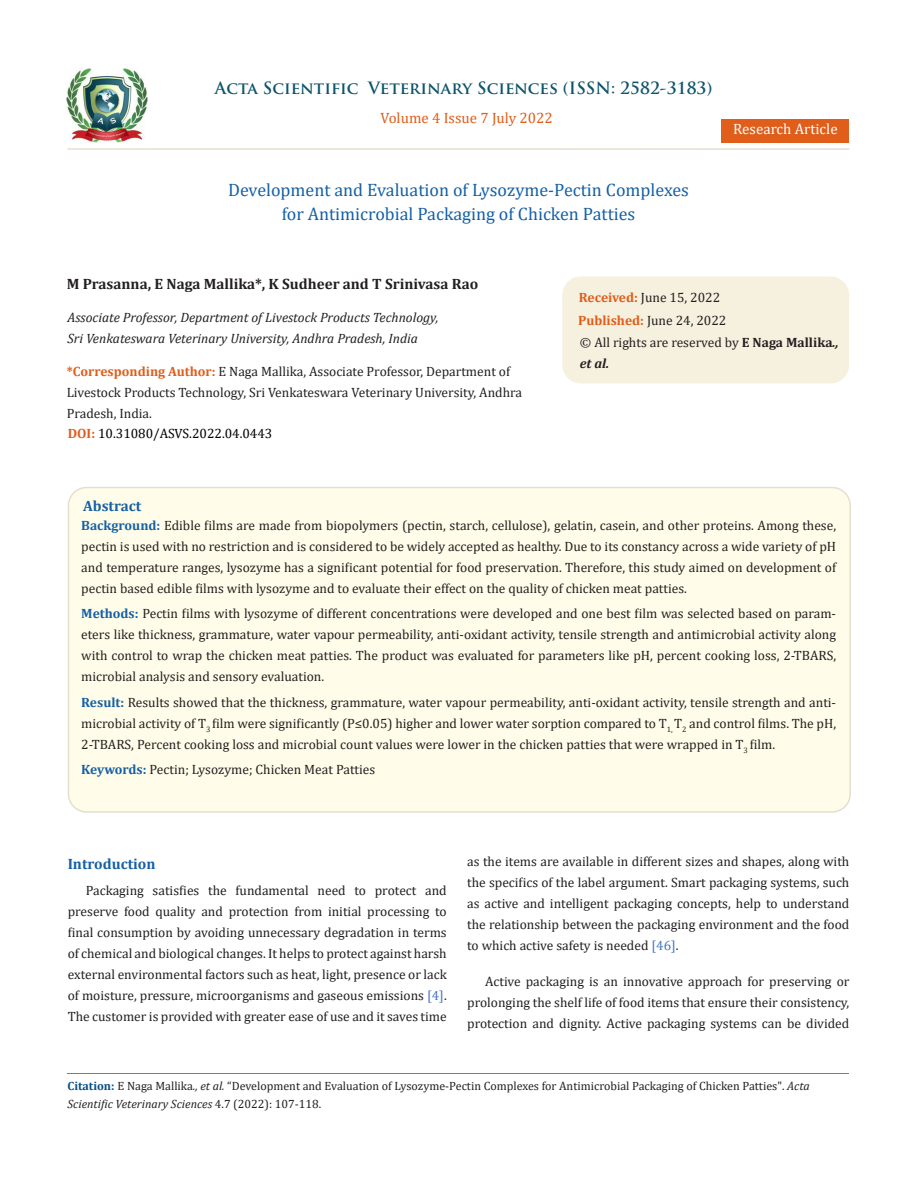
<style>
.page{position:relative;width:917px;height:1188px;background:#fff}
.page>*{position:absolute;margin:0;border:0;box-sizing:border-box;transform-origin:0 0}
.t1{font:18px/24px "Cambria";color:#1560a6;text-align:center}
.t2{font:700 16.5px "Trajan Pro";color:#0e546a}
.t3{font:700 15px "Cambria";color:#231f20}
.t4{font:15px "Cambria";color:#e05d1a}
.t5{font:700 15px "Cambria";color:#1560a6}
.t6{font:15px "Cambria";color:#fff}
.No_Spacing{font:13.5px/21px "Cambria";color:#231f20;text-align:justify}
.t7{font:italic 13.5px/21px "Cambria";color:#231f20}
.t8{font:13.5px "Cambria";color:#000}
.t9{font:12px/18px "Cambria";color:#231f20}
.s1{font-weight:700;color:#e05d1a}
.s2{font-weight:700}
.s3{font-weight:700;font-style:italic}
.s4{font-weight:700;color:#1560a6}
.s5{color:#4472c4}
.s6{font-weight:700;color:#035089}
.s7{font-style:italic}
</style>
<div class="page">
<img style="left:67px;top:68px;width:80px;height:74px">
<div style="left:721px;top:119px;width:128px;height:23px;background:#e05d1a"></div>
<div style="left:563px;top:277px;width:285px;height:106px;background:#f6f0df;border-radius:18px"></div>
<div style="left:562px;top:277px;width:287px;height:106px;border:2px solid #f6f0df;border-radius:18px"></div>
<div style="left:68px;top:488px;width:782px;height:324px;background:#fffde9;border-radius:18px"></div>
<div style="left:68px;top:487px;width:782px;height:326px;border:2px solid #e5dfce;border-radius:18px"></div>
<hr style="left:67px;top:1074px;width:782px;height:1px;background:#e05d1a">
<hr style="left:67px;top:148px;width:782px;height:2px;background:#e5dfce">
<p class="t2" style="left:215px;top:77px;width:499px">Acta Scientific Veterinary Sciences (ISSN: 2582-3183)</p>
<p class="t4" style="left:380px;top:109px;width:174px">Volume 4 Issue 7 July 2022</p>
<p class="t1" style="left:228px;top:178px;width:462px">Development and Evaluation of Lysozyme-Pectin Complexes for Antimicrobial Packaging of Chicken Patties</p>
<p class="t6" style="left:733px;top:120px;width:106px">Research Article</p>
<p class="t3" style="left:67px;top:273px;width:413px">M Prasanna, E Naga Mallika*, K Sudheer and T Srinivasa Rao</p>
<p class="t7" style="left:67px;top:306px;width:372px">Associate Professor, Department of Livestock Products Technology,<br>Sri Venkateswara Veterinary University, Andhra Pradesh, India</p>
<p class="No_Spacing" style="left:67px;top:361px;width:457px;text-align:left"><span class="s1">*Corresponding Author:</span> E Naga Mallika, Associate Professor, Department of<br>Livestock Products Technology, Sri Venkateswara Veterinary University, Andhra<br>Pradesh, India.</p>
<p class="t8" style="left:68px;top:426px;width:206px"><span class="s1">DOI:</span> 10.31080/ASVS.2022.04.0443</p>
<p class="No_Spacing" style="left:579px;top:287px;width:143px"><span class="s1">Received:</span> June 15, 2022</p>
<p class="No_Spacing" style="left:578px;top:310px;width:150px"><span class="s1">Published:</span> June 24, 2022</p>
<p class="No_Spacing" style="left:580px;top:331px;width:260px">© All rights are reserved by <span class="s2">E Naga Mallika</span><span class="s3">., et al.</span></p>
<p class="t5" style="left:83px;top:495px;width:60px">Abstract</p>
<p class="No_Spacing" style="left:81px;top:515px;width:756px"><span class="s4">Background:</span> Edible films are made from biopolymers (pectin, starch, cellulose), gelatin, casein, and other proteins. Among these, pectin is used with no restriction and is considered to be widely accepted as healthy. Due to its constancy across a wide variety of pH and temperature ranges, lysozyme has a significant potential for food preservation. Therefore, this study aimed on development of pectin based edible films with lysozyme and to evaluate their effect on the quality of chicken meat patties.</p>
<p class="No_Spacing" style="left:81px;top:603px;width:756px"><span class="s4">Methods:</span> Pectin films with lysozyme of different concentrations were developed and one best film was selected based on param&shy;eters like thickness, grammature, water vapour permeability, anti-oxidant activity, tensile strength and antimicrobial activity along with control to wrap the chicken meat patties. The product was evaluated for parameters like pH, percent cooking loss, 2-TBARS, microbial analysis and sensory evaluation.</p>
<p class="No_Spacing" style="left:81px;top:692px;width:756px"><span class="s4">Result:</span> Results showed that the thickness, grammature, water vapour permeability, anti-oxidant activity, tensile strength and anti&shy;microbial activity of T<sub>3</sub> film were significantly (P≤0.05) higher and lower water sorption compared to T<sub>1,</sub> T<sub>2</sub> and control films. The pH, 2-TBARS, Percent cooking loss and microbial count values were lower in the chicken patties that were wrapped in T<sub>3</sub> film.</p>
<p class="No_Spacing" style="left:81px;top:759px;width:295px"><span class="s4">Keywords:</span> Pectin; Lysozyme; Chicken Meat Patties</p>
<p class="t5" style="left:68px;top:853px;width:89px">Introduction</p>
<p class="No_Spacing" style="left:68px;top:879px;width:380px;text-indent:18px">Packaging satisfies the fundamental need to protect and preserve food quality and protection from initial processing to final consumption by avoiding unnecessary degradation in terms of chemical and biological changes. It helps to protect against harsh external environmental factors such as heat, light, presence or lack of moisture, pressure, microorganisms and gaseous emissions <span class="s5">[4]</span>.<br>The customer is provided with greater ease of use and it saves time</p>
<p class="No_Spacing" style="left:467px;top:851px;width:384px">as the items are available in different sizes and shapes, along with the specifics of the label argument. Smart packaging systems, such as active and intelligent packaging concepts, help to understand the relationship between the packaging environment and the food to which active safety is needed <span class="s5">[46]</span>.</p>
<p class="No_Spacing" style="left:467px;top:971px;width:384px;text-indent:18px">Active packaging is an innovative approach for preserving or prolonging the shelf life of food items that ensure their consistency, protection and dignity. Active packaging systems can be divided</p>
<p class="t9" style="left:67px;top:1077px;width:743px"><span class="s6">Citation:</span> E Naga Mallika<span class="s7">., et al.</span> “Development and Evaluation of Lysozyme-Pectin Complexes for Antimicrobial Packaging of Chicken Patties". <span class="s7">Acta<br>Scientific Veterinary Sciences</span> 4.7 (2022): 107-118.</p>
</div>
